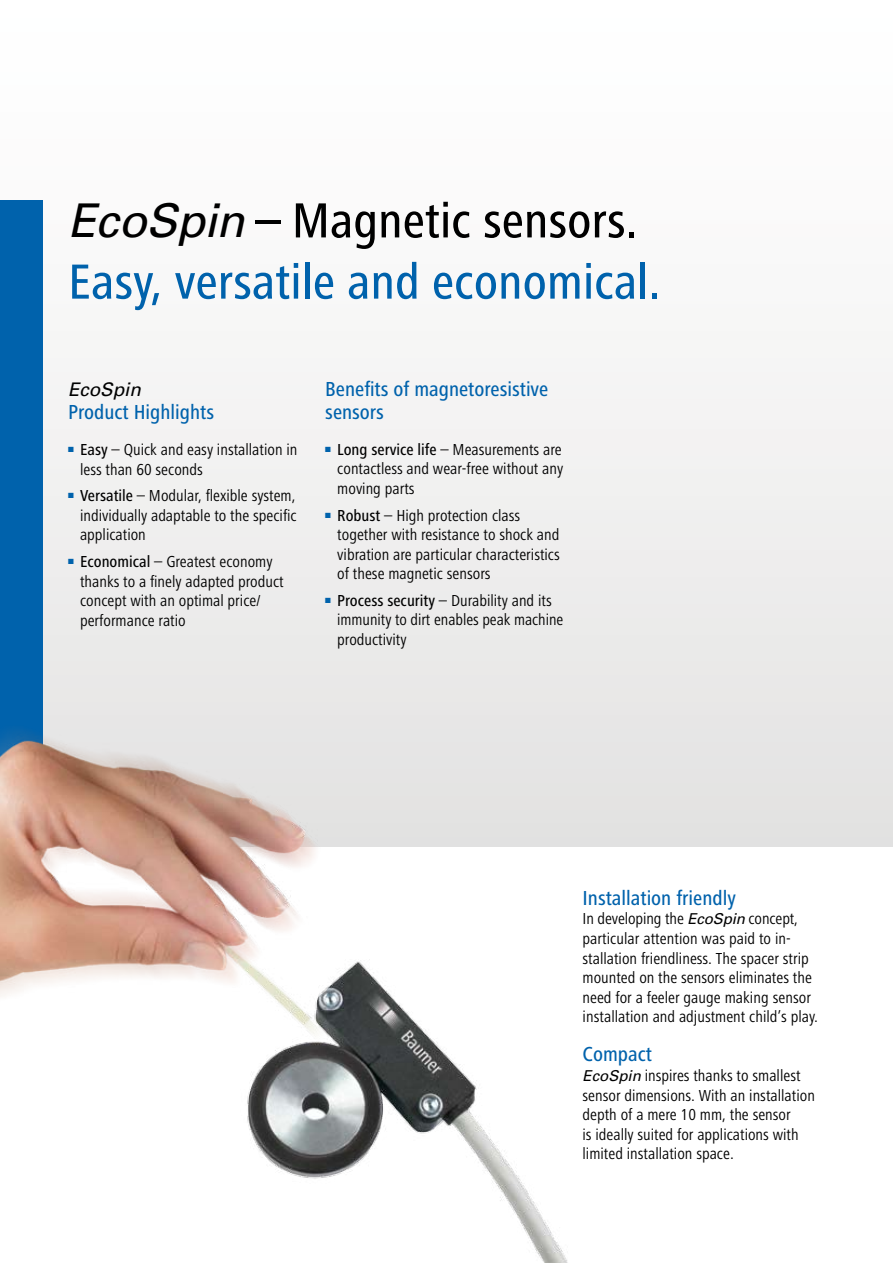
<style>
.page{position:relative;width:893px;height:1263px;background:#fff}
.page>*{position:absolute;margin:0;border:0;box-sizing:border-box;transform-origin:0 0}
.t1{font:500 condensed 51px/61.2px "Frutiger Next LT";color:#0062ac}
.t2{font:500 condensed 21px/22.5px "Frutiger Next LT";color:#0062ac}
.t3{font:italic 18.75px "Univers";color:#000}
.t4{font:condensed 16.5px/19.5px "Frutiger Next LT";color:#000}
.s1{font-family:"Univers";font-weight:400;font-style:italic;font-stretch:normal;font-size:46.5px;color:#000}
.s2{color:#000}
.s3{font-weight:500}
.s4{font-family:"Univers";font-style:italic;font-stretch:normal;font-size:15px}
</style>
<div class="page">
<div style="left:0;top:0;width:893px;height:846px;background:linear-gradient(to bottom,#fff,#e3e3e2)"></div>
<div style="left:0;top:201px;width:43px;height:645px;background:#0062ac"></div>
<img style="left:0;top:719px;width:583px;height:544px">
<h1 class="t1" style="left:68px;top:190px;width:594px"><span class="s1">EcoSpin</span> <span class="s2">– Magnetic sensors.<br></span>Easy, versatile and economical.</h1>
<p class="t3" style="left:68px;top:378px;width:74px">EcoSpin</p>
<p class="t2" style="left:68px;top:401px;width:147px">Product Highlights</p>
<p class="t4" style="left:80px;top:440px;width:219px;text-indent:-12px"><sup>■</sup> <span class="s3">Easy</span> – Quick and easy instal- lation in less than 60 seconds</p>
<p class="t4" style="left:80px;top:486px;width:218px;text-align:justify;text-indent:-12px"><sup>■</sup> <span class="s3">Versatile</span> – Modular, flexible system, individually adaptable to the specific application</p>
<p class="t4" style="left:80px;top:552px;width:205px;text-indent:-12px"><sup>■</sup> <span class="s3">Economical</span> – Greatest economy thanks to a finely adapted product concept with an optimal price/ performance ratio</p>
<p class="t2" style="left:325px;top:378px;width:225px">Benefits of magnetoresistive sensors</p>
<p class="t4" style="left:337px;top:440px;width:227px;text-align:justify;text-indent:-12px"><sup>■</sup> <span class="s3">Long service life</span> – Measurements are contactless and wear-free without any moving parts</p>
<p class="t4" style="left:337px;top:505px;width:224px;text-indent:-12px"><sup>■</sup> <span class="s3">Robust</span> – High protection class together with resistance to shock and vibration are particular characteristics of these magnetic sensors</p>
<p class="t4" style="left:337px;top:591px;width:228px;text-indent:-12px"><sup>■</sup> <span class="s3">Process security</span> – Durability and its immunity to dirt enables peak machine productivity</p>
<p class="t2" style="left:583px;top:887px;width:155px">Installation friendly</p>
<p class="t4" style="left:583px;top:909px;width:237px">In developing the <span class="s4">EcoSpin</span> concept, particular attention was paid to in&shy;stallation friendliness. The spacer strip mounted on the sensors eliminates the need for a feeler gauge making sensor installation and adjustment child’s play.</p>
<p class="t2" style="left:583px;top:1043px;width:71px">Compact</p>
<p class="t4" style="left:583px;top:1066px;width:234px"><span class="s4">EcoSpin</span> inspires thanks to smallest sensor dimensions. With an installation depth of a mere 10 mm, the sensor<br>is ideally suited for applications with limited installation space.</p>
</div>
